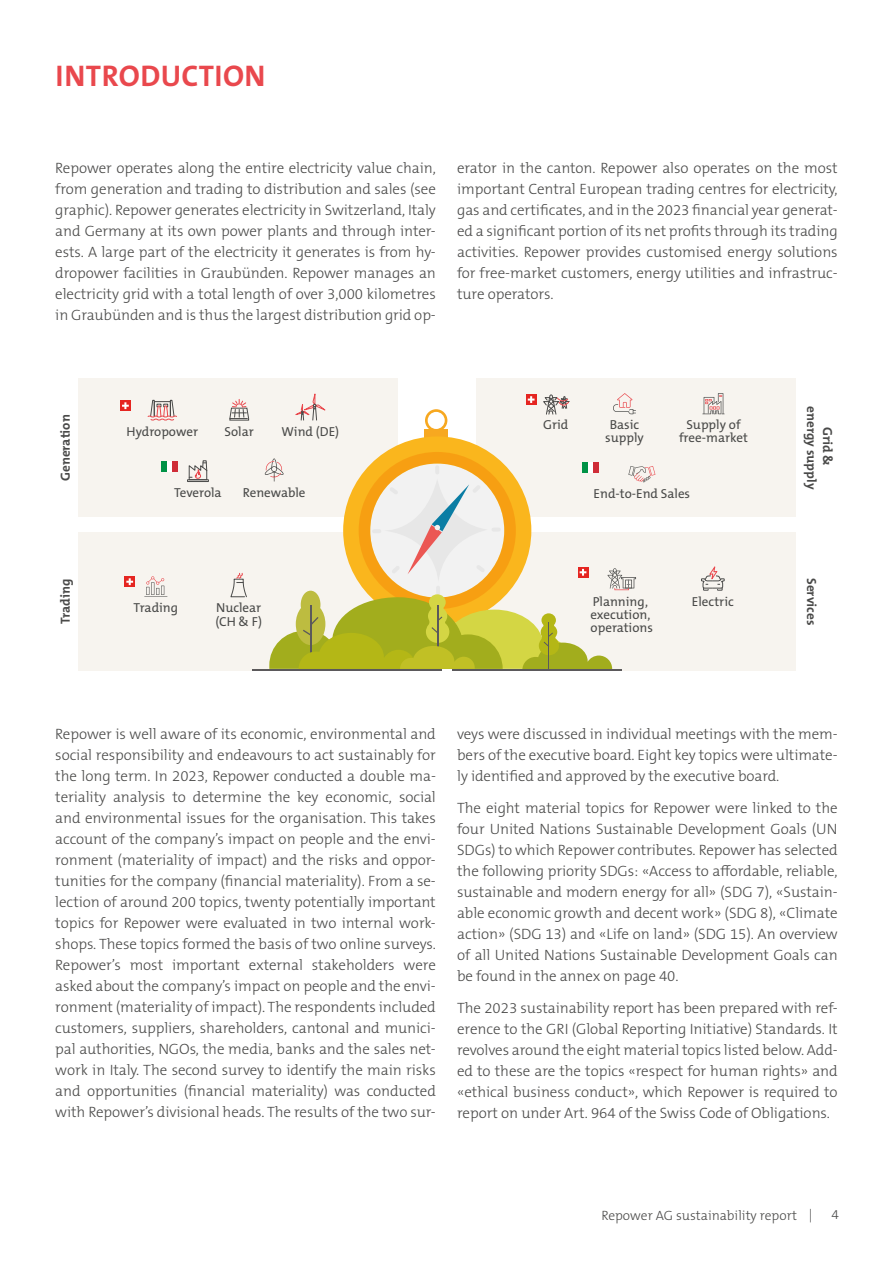
<style>
.page{position:relative;width:893px;height:1263px;background:#fff}
.page>*{position:absolute;margin:0;border:0;box-sizing:border-box;transform-origin:0 0}
.t1{font:700 30px "The Mix B W7";letter-spacing:.015em;color:#e9484d}
.t2{font:300 15px/21px "The Mix B W3";letter-spacing:-.005em;color:#4a4a49;text-align:justify}
.t3{font:300 13.5px "The Mix B W3";color:#4a4a49}
.t4{font:700 13.2px/15.9px "The Mix B W7";color:#4a4a49;text-align:center}
.t5{font:13.05px/13.2px "The Mix B W5 Plain";color:#4a4a49;text-align:center}
</style>
<div class="page">
<div style="left:477px;top:532px;width:319px;height:139px;background:#f7f4ef"></div>
<div style="left:477px;top:378px;width:319px;height:139px;background:#f7f4ef"></div>
<div style="left:78px;top:532px;width:320px;height:139px;background:#f7f4ef"></div>
<div style="left:78px;top:378px;width:320px;height:139px;background:#f7f4ef"></div>
<div style="left:120px;top:400px;width:11px;height:11px;background:#e52521"></div>
<svg style="left:122px;top:402px;width:7px;height:7px"></svg>
<svg style="left:147px;top:399px;width:30px;height:22px"></svg>
<svg style="left:229px;top:399px;width:20px;height:22px"></svg>
<div style="left:161px;top:461px;width:17px;height:11px;background:#009246"></div>
<div style="left:167px;top:461px;width:11px;height:11px;background:#fff"></div>
<div style="left:172px;top:461px;width:6px;height:11px;background:#cf2d38"></div>
<div style="left:187px;top:479px;width:22px;height:3px;border:1px solid #4a4a49"></div>
<svg style="left:189px;top:460px;width:18px;height:20px"></svg>
<svg style="left:702px;top:393px;width:23px;height:21px"></svg>
<svg style="left:701px;top:566px;width:24px;height:25px"></svg>
<div style="left:124px;top:576px;width:11px;height:11px;background:#e52521"></div>
<svg style="left:126px;top:578px;width:7px;height:7px"></svg>
<svg style="left:144px;top:576px;width:23px;height:21px"></svg>
<svg style="left:230px;top:572px;width:17px;height:26px"></svg>
<hr style="left:453px;top:669px;width:169px;height:2px;background:#5b595b">
<hr style="left:252px;top:669px;width:190px;height:2px;background:#5b595b">
<svg style="left:264px;top:388px;width:391px;height:282px"></svg>
<h1 class="t1" style="left:55px;top:57px;width:212px">INTRODUCTION</h1>
<p class="t2" style="left:55px;top:157px;width:382px">Repower operates along the entire electricity value chain, from generation and trading to distribution and sales (see graphic). Repower generates electricity in Switzerland, Italy and Germany at its own power plants and through inter&shy;ests. A large part of the electricity it generates is from hy&shy;dropower facilities in Graubünden. Repower manages an electricity grid with a total length of over 3,000 kilometres in Graubünden and is thus the largest distribution grid op-</p>
<p class="t2" style="left:457px;top:157px;width:382px">erator in the canton. Repower also operates on the most important Central European trading centres for electricity, gas and certificates, and in the 2023 financial year generat&shy;ed a significant portion of its net profits through its trading activities. Repower provides customised energy solutions for free-market customers, energy utilities and infrastruc&shy;ture operators.</p>
<p class="t4" style="left:58px;top:481px;width:68px;rotate:-90deg">Generation</p>
<p class="t4" style="left:58px;top:624px;width:47px;rotate:-90deg">Trading</p>
<p class="t5" style="left:127px;top:425px;width:73px">Hydropower</p>
<p class="t5" style="left:225px;top:425px;width:31px">Solar</p>
<p class="t5" style="left:282px;top:425px;width:59px">Wind (DE)</p>
<p class="t5" style="left:543px;top:418px;width:27px">Grid</p>
<p class="t5" style="left:605px;top:418px;width:40px">Basic supply</p>
<p class="t5" style="left:679px;top:418px;width:70px">Supply of free-market</p>
<p class="t5" style="left:174px;top:486px;width:49px">Teverola</p>
<p class="t5" style="left:243px;top:486px;width:64px">Renewable</p>
<p class="t5" style="left:594px;top:487px;width:98px">End-to-End Sales</p>
<p class="t5" style="left:134px;top:601px;width:46px">Trading</p>
<p class="t5" style="left:215px;top:601px;width:48px;text-align:left">Nuclear (CH &amp; F)</p>
<p class="t5" style="left:590px;top:595px;width:64px;text-align:left">Planning, execution, operations</p>
<p class="t5" style="left:692px;top:595px;width:43px">Electric</p>
<p class="t4" style="left:835px;top:406px;width:85px;rotate:90deg">Grid &amp; energy supply</p>
<p class="t4" style="left:819px;top:578px;width:49px;rotate:90deg">Services</p>
<p class="t2" style="left:55px;top:724px;width:382px">Repower is well aware of its economic, environmental and social responsibility and endeavours to act sustainably for the long term. In 2023, Repower conducted a double ma&shy;teriality analysis to determine the key economic, social and environmental issues for the organisation. This takes account of the company’s impact on people and the envi&shy;ronment (materiality of impact) and the risks and oppor&shy;tunities for the company (financial materiality). From a se&shy;lection of around 200 topics, twenty potentially important topics for Repower were evaluated in two internal work&shy;shops. These topics formed the basis of two online surveys.<br>Repower’s most important external stakeholders were asked about the company’s impact on people and the envi&shy;ronment (materiality of impact). The respondents included customers, suppliers, shareholders, cantonal and munici&shy;pal authorities, NGOs, the media, banks and the sales net&shy;work in Italy. The second survey to identify the main risks and opportunities (financial materiality) was conducted with Repower’s divisional heads. The results of the two sur-</p>
<p class="t2" style="left:457px;top:724px;width:382px">veys were discussed in individual meetings with the mem&shy;bers of the executive board. Eight key topics were ultimate&shy;ly identified and approved by the executive board.</p>
<p class="t2" style="left:457px;top:797px;width:382px">The eight material topics for Repower were linked to the four United Nations Sustainable Development Goals (UN SDGs) to which Repower contributes. Repower has selected the following priority SDGs: «Access to affordable, reliable, sustainable and modern energy for all» (SDG 7), «Sustain&shy;able economic growth and decent work» (SDG 8), «Climate action» (SDG 13) and «Life on land» (SDG 15). An overview of all United Nations Sustainable Development Goals can be found in the annex on page 40.</p>
<p class="t2" style="left:457px;top:997px;width:382px">The 2023 sustainability report has been prepared with ref&shy;erence to the GRI (Global Reporting Initiative) Standards. It revolves around the eight material topics listed below. Add&shy;ed to these are the topics «respect for human rights» and «ethical business conduct», which Repower is required to report on under Art. 964 of the Swiss Code of Obligations.</p>
<p class="t3" style="left:601px;top:1207px;width:213px">Repower AG sustainability report |</p>
<p class="t3" style="left:831px;top:1206px;width:9px">4</p>
</div>
